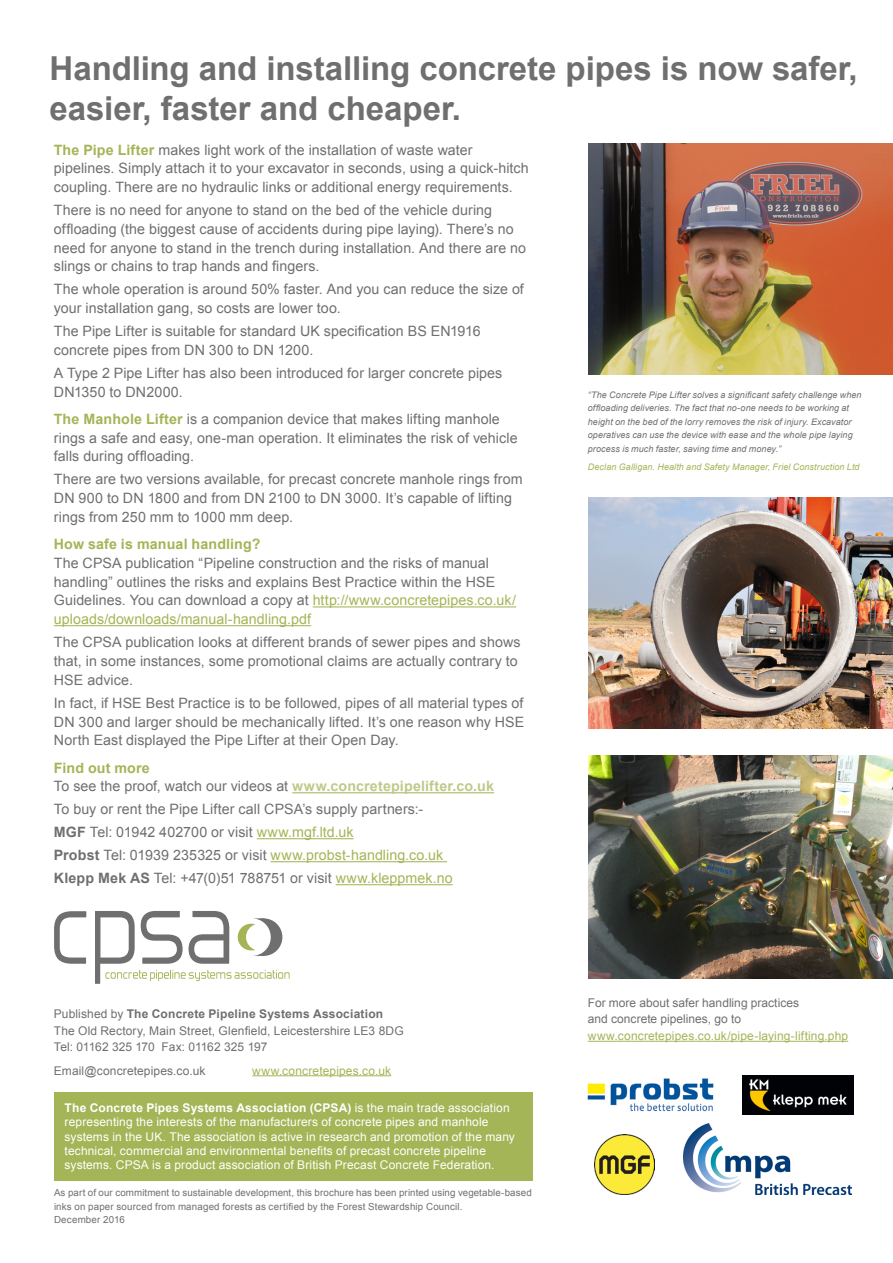
<style>
.page{position:relative;width:893px;height:1263px;background:#fff}
.page>*{position:absolute;margin:0;border:0;box-sizing:border-box;transform-origin:0 0}
.t1{font:700 33px/39.6px "Arial";letter-spacing:-.005em;color:#706f6f}
.t2{font:14.25px/18.8px "Arial";letter-spacing:.005em;color:#706f6f}
.t3{font:700 14.25px "Arial";letter-spacing:.01em;color:#a3b556}
.t4{font:12px/14.4px "Arial";letter-spacing:.01em;color:#fff}
.t5{font:12px/16.2px "Arial";letter-spacing:.005em;color:#706f6f}
.t6{font:12px "Arial";letter-spacing:.01em;color:#a3b556}
.t7{font:9.75px/13.5px "Arial";letter-spacing:.015em;color:#706f6f}
.t8{font:italic 9px/13.5px "Arial";letter-spacing:.01em;color:#706f6f}
.t9{font:italic 9px "Arial";letter-spacing:.01em;color:#a3b556}
.s1{font-weight:700;color:#a3b556}
.s2{color:#a3b556}
.s3{font-weight:700;color:#beca8a}
.s4{font-weight:700}
</style>
<div class="page">
<svg style="left:54px;top:911px;width:236px;height:73px"></svg>
<hr style="left:313px;top:606px;width:203px;height:1px;background:#a3b556">
<hr style="left:54px;top:625px;width:257px;height:1px;background:#a3b556">
<hr style="left:292px;top:792px;width:202px;height:1px;background:#beca8a">
<hr style="left:257px;top:838px;width:97px;height:1px;background:#a3b556">
<hr style="left:271px;top:861px;width:176px;height:1px;background:#a3b556">
<hr style="left:336px;top:884px;width:117px;height:1px;background:#a3b556">
<hr style="left:252px;top:1075px;width:139px;height:1px;background:#a3b556">
<img style="left:589px;top:497px;width:304px;height:232px">
<svg style="left:589px;top:978px;width:304px;height:1px"></svg>
<img style="left:589px;top:756px;width:304px;height:222px">
<img style="left:588px;top:143px;width:305px;height:231px">
<div style="left:54px;top:1093px;width:479px;height:88px;background:#a3b556"></div>
<hr style="left:588px;top:1041px;width:260px;height:1px;background:#a3b556">
<img style="left:594px;top:1135px;width:60px;height:60px">
<img style="left:684px;top:1124px;width:167px;height:70px">
<img style="left:587px;top:1078px;width:127px;height:34px">
<img style="left:743px;top:1076px;width:110px;height:39px">
<h1 class="t1" style="left:50px;top:50px;width:810px">Handling and installing concrete pipes is now safer, easier, faster and cheaper.</h1>
<p class="t2" style="left:54px;top:140px;width:476px"><span class="s1">The Pipe Lifter</span> makes light work of the installation of waste water pipelines. Simply attach it to your excavator in seconds, using a quick-hitch coupling. There are no hydraulic links or additional energy requirements.</p>
<p class="t2" style="left:54px;top:201px;width:474px">There is no need for anyone to stand on the bed of the vehicle during offloading (the biggest cause of accidents during pipe laying). There’s no need for anyone to stand in the trench during installation. And there are no slings or chains to trap hands and fingers.</p>
<p class="t2" style="left:54px;top:280px;width:471px">The whole operation is around 50% faster. And you can reduce the size of your installation gang, so costs are lower too.</p>
<p class="t2" style="left:54px;top:322px;width:428px">The Pipe Lifter is suitable for standard UK specification BS EN1916 concrete pipes from DN 300 to DN 1200.</p>
<p class="t2" style="left:54px;top:364px;width:450px">A Type 2 Pipe Lifter has also been introduced for larger concrete pipes<br>DN1350 to DN2000.</p>
<p class="t2" style="left:54px;top:410px;width:465px"><span class="s1">The Manhole Lifter</span> is a companion device that makes lifting manhole rings a safe and easy, one-man operation. It eliminates the risk of vehicle falls during offloading.</p>
<p class="t2" style="left:54px;top:470px;width:470px">There are two versions available, for precast concrete manhole rings from<br>DN 900 to DN 1800 and from DN 2100 to DN 3000. It’s capable of lifting rings from 250 mm to 1000 mm deep.</p>
<p class="t3" style="left:54px;top:535px;width:208px">How safe is manual handling?</p>
<p class="t2" style="left:54px;top:554px;width:464px">The CPSA publication “Pipeline construction and the risks of manual handling” outlines the risks and explains Best Practice within the HSE Guidelines. You can download a copy at <span class="s2">http://www.concretepipes.co.uk/ uploads/downloads/manual-handling.pdf</span></p>
<p class="t2" style="left:54px;top:633px;width:468px">The CPSA publication looks at different brands of sewer pipes and shows that, in some instances, some promotional claims are actually contrary to<br>HSE advice.</p>
<p class="t2" style="left:54px;top:693px;width:472px;text-align:justify">In fact, if HSE Best Practice is to be followed, pipes of all material types of DN 300 and larger should be mechanically lifted. It’s one reason why HSE North East displayed the Pipe Lifter at their Open Day.</p>
<p class="t2" style="left:54px;top:758px;width:442px"><span class="s1">Find out more<br></span>To see the proof, watch our videos at <span class="s3">www.concretepipelifter.co.uk</span></p>
<p class="t2" style="left:54px;top:798px;width:400px;line-height:23px">To buy or rent the Pipe Lifter call CPSA’s supply partners:- <span class="s4">MGF</span> Tel: 01942 402700 or visit <span class="s2">www.mgf.ltd.uk<br></span><span class="s4">Probst</span> Tel: 01939 235325 or visit <span class="s2">www.probst-handling.co.uk </span><span class="s4">Klepp Mek AS</span> Tel: +47(0)51 788751 or visit <span class="s2">www.kleppmek.no</span></p>
<p class="t5" style="left:54px;top:1006px;width:351px">Published by <span class="s4">The Concrete Pipeline Systems Association<br></span>The Old Rectory, Main Street, Glenfield, Leicestershire LE3 8DG<br>Tel: 01162 325 170 Fax: 01162 325 197</p>
<p class="t5" style="left:54px;top:1062px;width:153px">Email@concretepipes.co.uk</p>
<p class="t6" style="left:252px;top:1062px;width:140px">www.concretepipes.co.uk</p>
<p class="t4" style="left:65px;top:1100px;width:452px"><span class="s4">The Concrete Pipes Systems Association (CPSA)</span> is the main trade association representing the interests of the manufacturers of concrete pipes and manhole systems in the UK. The association is active in research and promotion of the many technical, commercial and environmental benefits of precast concrete pipeline systems. CPSA is a product association of British Precast Concrete Federation.</p>
<p class="t7" style="left:54px;top:1186px;width:479px">As part of our commitment to sustainable development, this brochure has been printed using vegetable-based inks on paper sourced from managed forests as certified by the Forest Stewardship Council.<br>December 2016</p>
<p class="t8" style="left:588px;top:388px;width:275px">“The Concrete Pipe Lifter solves a significant safety challenge when offloading deliveries. The fact that no-one needs to be working at height on the bed of the lorry removes the risk of injury. Excavator operatives can use the device with ease and the whole pipe laying process is much faster, saving time and money.”</p>
<p class="t9" style="left:588px;top:460px;width:273px">Declan Galligan. Health and Safety Manager, Friel Construction Ltd</p>
<p class="t5" style="left:588px;top:995px;width:213px">For more about safer handling practices and concrete pipelines, go to</p>
<p class="t6" style="left:588px;top:1028px;width:262px">www.concretepipes.co.uk/pipe-laying-lifting.php</p>
</div>
